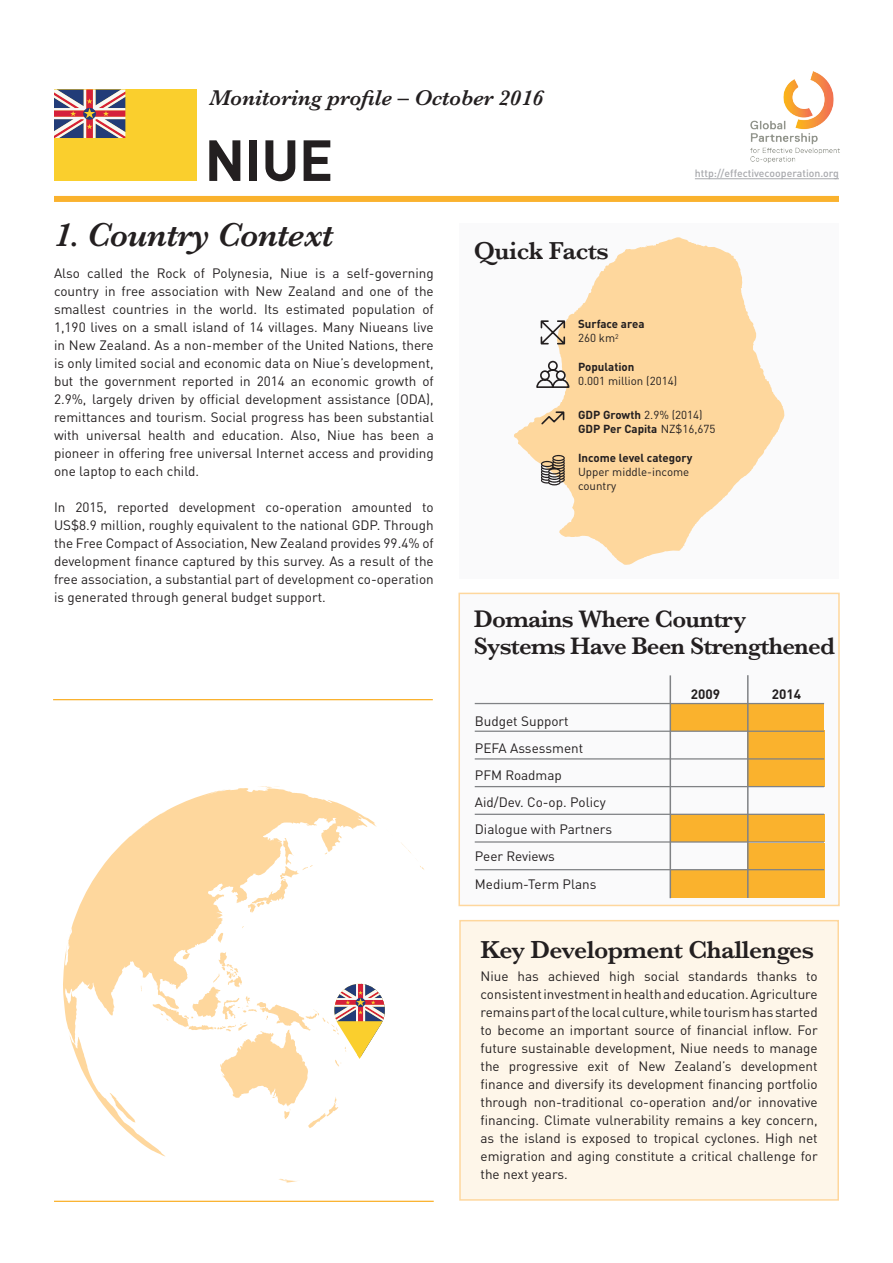
<style>
.page{position:relative;width:893px;height:1263px;background:#fff}
.page>*{position:absolute;margin:0;border:0;box-sizing:border-box;transform-origin:0 0}
.Headline_1{font:700 57px "DIN Pro";color:#231f20}
.t1{font:italic 600 34.5px "Baskerville";letter-spacing:-.02em;color:#231f20}
.t2{font:600 25.5px "Baskerville";letter-spacing:-.02em;color:#231f20}
.t3{font:600 24.75px/27px "Baskerville";letter-spacing:-.03em;color:#231f20}
.Headline_1-2{font:italic 600 22.2px "Baskerville";color:#231f20}
.t4{font:13.5px/18px "DIN Pro";color:#231f20;text-align:justify}
.t5{font:700 13.5px "DIN Pro";color:#231f20}
.t6{font:11.55px/14.4px "DIN Pro";color:#231f20}
.t7{font:700 11.55px "DIN Pro";color:#231f20}
.t8{font:500 10.5px "DIN Pro";color:#a8a9ad}
.s1{font-weight:700}
.s2{font-weight:400}
</style>
<div class="page">
<hr style="left:54px;top:1201px;width:380px;height:1px;background:#fab22d">
<hr style="left:53px;top:699px;width:380px;height:1px;background:#fab22d">
<div style="left:459px;top:223px;width:380px;height:356px;background:#fafafb"></div>
<svg style="left:514px;top:237px;width:270px;height:328px;fill:#fed79d"></svg>
<svg style="left:541px;top:455px;width:24px;height:30px"></svg>
<svg style="left:535px;top:360px;width:35px;height:29px"></svg>
<svg style="left:540px;top:411px;width:25px;height:15px"></svg>
<svg style="left:540px;top:319px;width:26px;height:26px"></svg>
<div style="left:54px;top:90px;width:143px;height:91px;background:#facf2d"></div>
<svg style="left:54px;top:90px;width:71px;height:48px;background:#a17d8e"></svg>
<div style="left:54px;top:196px;width:785px;height:6px;background:#fab22d"></div>
<img style="left:750px;top:71px;width:90px;height:92px">
<div style="left:459px;top:920px;width:380px;height:281px;background:#fef6e9;border:2px solid #fed79d"></div>
<hr style="left:695px;top:178px;width:144px;height:1px;background:#a8a9ad">
<div style="left:458px;top:593px;width:382px;height:313px;background:#fafafb;border:2px solid #fed79d"></div>
<div style="left:670px;top:703px;width:154px;height:28px;background:#fab22d"></div>
<div style="left:747px;top:730px;width:77px;height:28px;background:#fab22d"></div>
<div style="left:747px;top:758px;width:77px;height:29px;background:#fab22d"></div>
<div style="left:747px;top:843px;width:77px;height:27px;background:#fab22d"></div>
<div style="left:747px;top:814px;width:77px;height:28px;background:#fab22d"></div>
<div style="left:670px;top:814px;width:78px;height:28px;background:#fab22d"></div>
<div style="left:747px;top:870px;width:77px;height:28px;background:#fab22d"></div>
<div style="left:670px;top:870px;width:77px;height:28px;background:#fab22d"></div>
<hr style="left:475px;top:703px;width:349px;height:1px;background:#808285">
<hr style="left:475px;top:731px;width:349px;height:1px;background:#808285">
<hr style="left:475px;top:758px;width:349px;height:1px;background:#808285">
<hr style="left:475px;top:786px;width:349px;height:1px;background:#808285">
<hr style="left:475px;top:814px;width:349px;height:1px;background:#808285">
<hr style="left:475px;top:841px;width:349px;height:2px;background:#808285">
<hr style="left:475px;top:869px;width:349px;height:1px;background:#808285">
<hr style="left:670px;top:675px;width:1px;height:223px;background:#808285">
<hr style="left:747px;top:675px;width:2px;height:223px;background:#808285">
<svg style="left:260px;top:786px;width:19px;height:2px"></svg>
<svg style="left:401px;top:842px;width:23px;height:28px"></svg>
<svg style="left:279px;top:1179px;width:18px;height:3px"></svg>
<svg style="left:63px;top:788px;width:314px;height:239px"></svg>
<svg style="left:68px;top:933px;width:2px;height:8px"></svg>
<svg style="left:68px;top:952px;width:317px;height:205px"></svg>
<p class="Headline_1-2" style="left:210px;top:82px;width:335px">Monitoring profile – October 2016</p>
<p class="Headline_1" style="left:205px;top:113px;width:130px">NIUE</p>
<p class="t8" style="left:695px;top:165px;width:146px">http://effectivecooperation.org</p>
<p class="t1" style="left:54px;top:212px;width:281px">1. Country Context</p>
<p class="t4" style="left:54px;top:263px;width:381px">Also called the Rock of Polynesia, Niue is a self-governing country in free association with New Zealand and one of the smallest countries in the world. Its estimated population of 1,190 lives on a small island of 14 villages. Many Niueans live in New Zealand. As a non-member of the United Nations, there is only limited social and economic data on Niue’s development, but the government reported in 2014 an economic growth of 2.9%, largely driven by official development assistance (ODA), remittances and tourism. Social progress has been substantial with universal health and education. Also, Niue has been a pioneer in offering free universal Internet access and providing one laptop to each child.</p>
<p class="t4" style="left:54px;top:497px;width:381px">In 2015, reported development co-operation amounted to US$8.9 million, roughly equivalent to the national GDP. Through the Free Compact of Association, New Zealand provides 99.4% of development finance captured by this survey. As a result of the free association, a substantial part of development co-operation is generated through general budget support.</p>
<p class="t2" style="left:474px;top:233px;width:136px">Quick Facts</p>
<p class="t7" style="left:578px;top:314px;width:68px">Surface area</p>
<p class="t6" style="left:578px;top:330px;width:42px">260 km<sup>2</sup></p>
<p class="t7" style="left:578px;top:357px;width:58px">Population</p>
<p class="t6" style="left:578px;top:373px;width:101px">0.001 million (2014)</p>
<p class="t6" style="left:578px;top:406px;width:126px"><span class="s1">GDP Growth</span> 2.9% (2014)</p>
<p class="t7" style="left:578px;top:419px;width:139px">GDP Per Capita <span class="s2">NZ$16,675</span></p>
<p class="t7" style="left:578px;top:448px;width:116px">Income level category</p>
<p class="t6" style="left:578px;top:463px;width:113px">Upper middle-income country</p>
<p class="t3" style="left:474px;top:605px;width:363px">Domains Where Country<br>Systems Have Been Strengthened</p>
<p class="t5" style="left:691px;top:682px;width:31px">2009</p>
<p class="t5" style="left:772px;top:682px;width:31px">2014</p>
<p class="t4" style="left:475px;top:710px;width:95px">Budget Support</p>
<p class="t4" style="left:475px;top:738px;width:110px">PEFA Assessment</p>
<p class="t4" style="left:475px;top:765px;width:89px">PFM Roadmap</p>
<p class="t4" style="left:475px;top:792px;width:132px">Aid/Dev. Co-op. Policy</p>
<p class="t4" style="left:475px;top:819px;width:139px">Dialogue with Partners</p>
<p class="t4" style="left:475px;top:846px;width:82px">Peer Reviews</p>
<p class="t4" style="left:475px;top:873px;width:123px">Medium-Term Plans</p>
<p class="t2" style="left:480px;top:932px;width:335px">Key Development Challenges</p>
<p class="t4" style="left:480px;top:966px;width:339px">Niue has achieved high social standards thanks to consistent investment in health and education. Agriculture remains part of the local culture, while tourism has started to become an important source of financial inflow. For future sustainable development, Niue needs to manage the progressive exit of New Zealand’s development finance and diversify its development financing portfolio through non-traditional co-operation and/or innovative financing. Climate vulnerability remains a key concern, as the island is exposed to tropical cyclones. High net emigration and aging constitute a critical challenge for the next years.</p>
</div>
